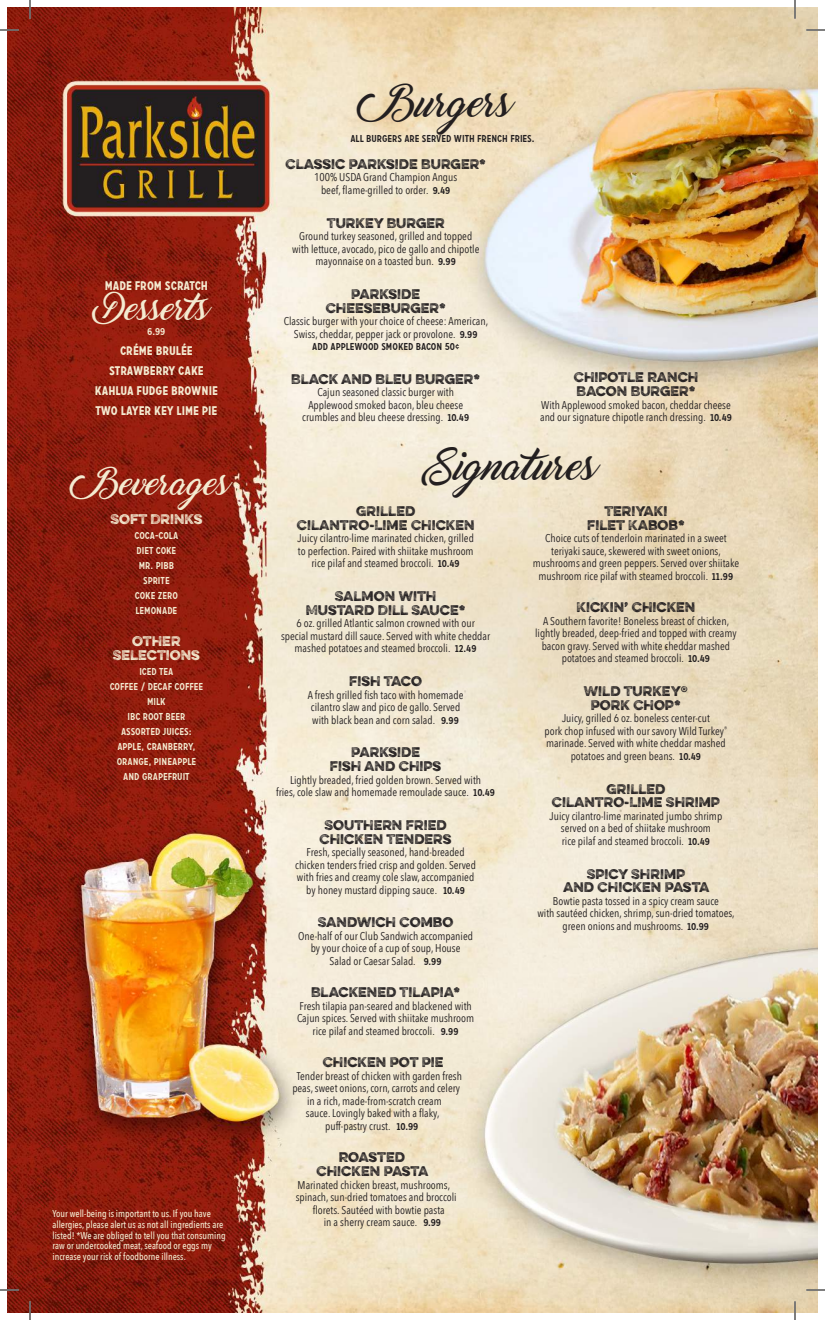
<style>
.page{position:relative;width:825px;height:1320px;background:#fff}
.page>*{position:absolute;margin:0;border:0;box-sizing:border-box;transform-origin:0 0}
.t1{font:32.5px "Marguerite";color:#231f20}
.t2{font:27.5px "Marguerite";color:#f4ebd1}
.t3{font:300 12.5px/13.8px "Eveleth";color:#231f20;text-align:center}
.t4{font:700 12.5px/20px "Carrosserie";color:#f4ebd1;text-align:center}
.t5{font:300 12.5px/13.8px "Eveleth";color:#f4ebd1;text-align:center}
.t6{font:11.25px/12.5px "Avenir Next Condensed";color:#231f20;text-align:center}
.t7{font:500 10px/10.6px "Avenir Next Condensed";color:#f4ebd1;scale:.96 1}
.t8{font:500 10px/15px "Carrosserie";color:#f4ebd1;text-align:center}
.t9{font:500 10px "Carrosserie";color:#231f20}
.s1{font-family:"Carrosserie";font-weight:500;font-size:10px}
</style>
<div class="page">
<img style="left:8px;top:8px;width:810px;height:1304px">
<svg style="left:0;top:29px;width:19px;height:2px"></svg>
<svg style="left:806px;top:29px;width:19px;height:2px"></svg>
<svg style="left:0;top:1289px;width:19px;height:2px"></svg>
<svg style="left:806px;top:1289px;width:19px;height:2px"></svg>
<svg style="left:29px;top:0;width:2px;height:19px"></svg>
<svg style="left:29px;top:1301px;width:2px;height:19px"></svg>
<svg style="left:794px;top:0;width:2px;height:19px"></svg>
<svg style="left:794px;top:1301px;width:2px;height:19px"></svg>
<p class="t4" style="left:105px;top:275px;width:105px">MADE FROM SCRATCH</p>
<h2 class="t2" style="left:106px;top:294px;width:105px">Desserts</h2>
<p class="t8" style="left:147px;top:324px;width:20px">6.99</p>
<p class="t4" style="left:95px;top:340px;width:124px">CRÉME BRULÉE<br>STRAWBERRY CAKE<br>KAHLUA FUDGE BROWNIE<br>TWO LAYER KEY LIME PIE</p>
<h2 class="t2" style="left:85px;top:470px;width:144px">Beverages</h2>
<p class="t5" style="left:110px;top:512px;width:93px">SOFT DRINKS</p>
<p class="t8" style="left:134px;top:528px;width:45px">COCA-COLA<br>DIET COKE<br>MR. PIBB<br>SPRITE<br>COKE ZERO<br>LEMONADE</p>
<p class="t5" style="left:113px;top:634px;width:89px">OTHER<br>SELECTIONS</p>
<p class="t8" style="left:110px;top:664px;width:95px">ICED TEA<br>COFFEE / DECAF COFFEE<br>MILK<br>IBC ROOT BEER<br>ASSORTED JUICES:<br>APPLE, CRANBERRY,<br>ORANGE, PINEAPPLE<br>AND GRAPEFRUIT</p>
<p class="t7" style="left:52px;top:1208px;width:182px">Your well-being is important to us. If you have allergies, please alert us as not all ingredients are listed! *We are obliged to tell you that consuming raw or undercooked meat, seafood or eggs my increase your risk of foodborne illness.</p>
<h1 class="t1" style="left:375px;top:87px;width:136px">Burgers</h1>
<p class="t9" style="left:350px;top:132px;width:186px">ALL BURGERS ARE SERVED WITH FRENCH FRIES.</p>
<p class="t3" style="left:286px;top:157px;width:202px">CLASSIC PARKSIDE BURGER*</p>
<p class="t6" style="left:314px;top:171px;width:145px">100% USDA Grand Champion Angus beef, flame-grilled to order. <span class="s1">9.49</span></p>
<p class="t3" style="left:327px;top:215px;width:119px">TURKEY BURGER</p>
<p class="t6" style="left:292px;top:229px;width:189px">Ground turkey seasoned, grilled and topped with lettuce, avocado, pico de gallo and chipotle mayonnaise on a toasted bun. <span class="s1">9.99</span></p>
<p class="t3" style="left:326px;top:287px;width:122px">PARKSIDE<br>CHEESEBURGER*</p>
<p class="t6" style="left:284px;top:314px;width:206px">Classic burger with your choice of cheese: American,<br>Swiss, cheddar, pepper jack or provolone. <span class="s1">9.99</span></p>
<p class="t9" style="left:312px;top:340px;width:148px">ADD APPLEWOOD SMOKED BACON 50¢</p>
<p class="t3" style="left:291px;top:372px;width:191px">BLACK AND BLEU BURGER*</p>
<p class="t6" style="left:302px;top:386px;width:168px">Cajun seasoned classic burger with<br>Applewood smoked bacon, bleu cheese crumbles and bleu cheese dressing. <span class="s1">10.49</span></p>
<p class="t3" style="left:574px;top:370px;width:126px;text-align:left">CHIPOTLE RANCH<br>BACON BURGER*</p>
<p class="t6" style="left:540px;top:398px;width:193px;text-align:left">With Applewood smoked bacon, cheddar cheese and our signature chipotle ranch dressing. <span class="s1">10.49</span></p>
<h1 class="t1" style="left:427px;top:449px;width:169px">Signatures</h1>
<p class="t3" style="left:297px;top:504px;width:179px">GRILLED<br>CILANTRO-LIME CHICKEN</p>
<p class="t6" style="left:298px;top:532px;width:178px">Juicy cilantro-lime marinated chicken, grilled to perfection. Paired with shiitake mushroom rice pilaf and steamed broccoli. <span class="s1">10.49</span></p>
<p class="t3" style="left:306px;top:589px;width:161px">SALMON WITH<br>MUSTARD DILL SAUCE*</p>
<p class="t6" style="left:281px;top:617px;width:211px">6 oz. grilled Atlantic salmon crowned with our<br>special mustard dill sauce. Served with white cheddar mashed potatoes and steamed broccoli. <span class="s1">12.49</span></p>
<p class="t3" style="left:349px;top:674px;width:74px">FISH TACO</p>
<p class="t6" style="left:308px;top:688px;width:157px;text-align:left">A fresh grilled fish taco with homemade cilantro slaw and pico de gallo. Served with black bean and corn salad. <span class="s1">9.99</span></p>
<p class="t3" style="left:330px;top:745px;width:113px">PARKSIDE<br>FISH AND CHIPS</p>
<p class="t6" style="left:276px;top:773px;width:221px">Lightly breaded, fried golden brown. Served with<br>fries, cole slaw and homemade remoulade sauce. <span class="s1">10.49</span></p>
<p class="t3" style="left:320px;top:818px;width:134px">SOUTHERN FRIED<br>CHICKEN TENDERS</p>
<p class="t6" style="left:295px;top:845px;width:182px">Fresh, specially seasoned, hand-breaded chicken tenders fried crisp and golden. Served with fries and creamy cole slaw, accompanied by honey mustard dipping sauce. <span class="s1">10.49</span></p>
<p class="t3" style="left:318px;top:915px;width:137px">SANDWICH COMBO</p>
<p class="t6" style="left:298px;top:929px;width:176px">One-half of our Club Sandwich accompanied by your choice of a cup of soup, House<br>Salad or Caesar Salad. <span class="s1">9.99</span></p>
<p class="t3" style="left:311px;top:985px;width:150px">BLACKENED TILAPIA*</p>
<p class="t6" style="left:297px;top:999px;width:178px">Fresh tilapia pan-seared and blackened with<br>Cajun spices. Served with shiitake mushroom rice pilaf and steamed broccoli. <span class="s1">9.99</span></p>
<p class="t3" style="left:323px;top:1055px;width:122px">CHICKEN POT PIE</p>
<p class="t6" style="left:297px;top:1069px;width:167px">Tender breast of chicken with garden fresh</p>
<p class="t6" style="left:292px;top:1082px;width:169px">peas, sweet onions, corn, carrots and celery</p>
<p class="t6" style="left:307px;top:1094px;width:136px">in a rich, made-from-scratch cream</p>
<p class="t6" style="left:306px;top:1107px;width:135px">sauce. Lovingly baked with a flaky,</p>
<p class="t6" style="left:325px;top:1119px;width:95px">puff-pastry crust. <span class="s1">10.99</span></p>
<p class="t3" style="left:317px;top:1150px;width:113px">ROASTED<br>CHICKEN PASTA</p>
<p class="t6" style="left:298px;top:1178px;width:154px">Marinated chicken breast, mushrooms,</p>
<p class="t6" style="left:296px;top:1190px;width:162px">spinach, sun-dried tomatoes and broccoli</p>
<p class="t6" style="left:313px;top:1203px;width:133px">florets. Sautéed with bowtie pasta</p>
<p class="t6" style="left:324px;top:1215px;width:119px">in a sherry cream sauce. <span class="s1">9.99</span></p>
<p class="t3" style="left:587px;top:504px;width:99px">TERIYAKI<br>FILET KABOB*</p>
<p class="t6" style="left:533px;top:532px;width:208px">Choice cuts of tenderloin marinated in a sweet teriyaki sauce, skewered with sweet onions, mushrooms and green peppers. Served over shiitake mushroom rice pilaf with steamed broccoli. <span class="s1">11.99</span></p>
<p class="t3" style="left:576px;top:600px;width:120px">KICKIN’ CHICKEN</p>
<p class="t6" style="left:535px;top:614px;width:203px">A Southern favorite! Boneless breast of chicken, lightly breaded, deep-fried and topped with creamy bacon gravy. Served with white cheddar mashed potatoes and steamed broccoli. <span class="s1">10.49</span></p>
<p class="t3" style="left:584px;top:684px;width:105px">WILD TURKEY®<br>PORK CHOP*</p>
<p class="t6" style="left:545px;top:712px;width:184px">Juicy, grilled 6 oz. boneless center-cut<br>pork chop infused with our savory Wild Turkey<sup>® </sup>marinade. Served with white cheddar mashed potatoes and green beans. <span class="s1">10.49</span></p>
<p class="t3" style="left:552px;top:781px;width:170px">GRILLED<br>CILANTRO-LIME SHRIMP</p>
<p class="t6" style="left:550px;top:809px;width:174px">Juicy cilantro-lime marinated jumbo shrimp served on a bed of shiitake mushroom<br>rice pilaf and steamed broccoli. <span class="s1">10.49</span></p>
<p class="t3" style="left:563px;top:866px;width:148px">SPICY SHRIMP<br>AND CHICKEN PASTA</p>
<p class="t6" style="left:538px;top:894px;width:199px">Bowtie pasta tossed in a spicy cream sauce<br>with sautéed chicken, shrimp, sun-dried tomatoes, green onions and mushrooms. <span class="s1">10.99</span></p>
</div>
